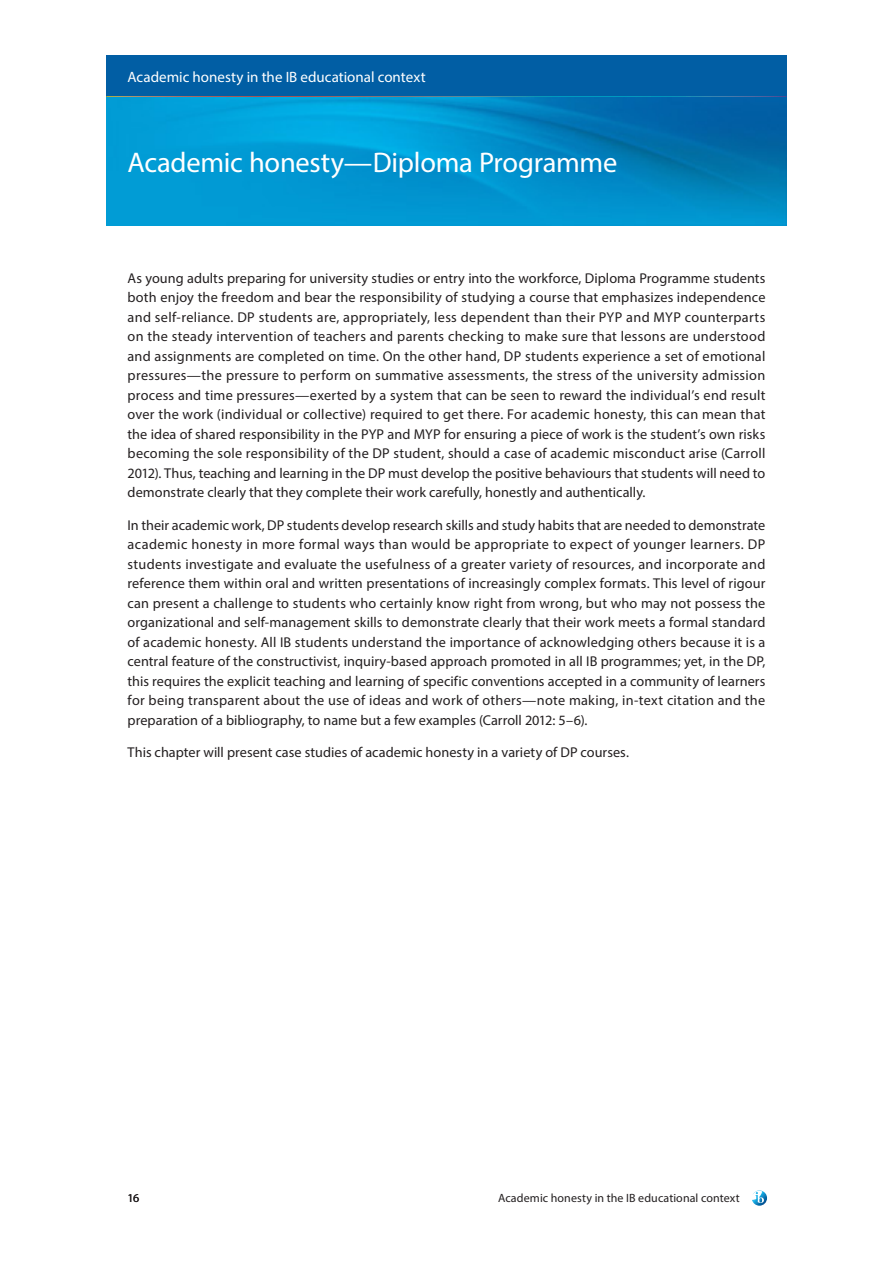
<style>
.page{position:relative;width:893px;height:1263px;background:#fff}
.page>*{position:absolute;margin:0;border:0;box-sizing:border-box;transform-origin:0 0}
.Heading_2{font:28.5px "Myriad Pro";letter-spacing:-.01em;color:#fff}
.Heading_1{font:15px "Myriad Pro";color:#fff}
.Body{font:14.25px/19.5px "Myriad Pro";letter-spacing:.005em;color:#231f20;text-align:justify}
.t1{font:12px "Myriad Pro";letter-spacing:.01em;color:#231f20}
</style>
<div class="page">
<div style="left:106px;top:55px;width:681px;height:43px;background:#015ea4"></div>
<hr style="left:106px;top:96px;width:681px;height:3px;background:#fff">
<svg style="left:752px;top:1190px;width:15px;height:16px"></svg>
<img style="left:106px;top:98px;width:681px;height:127px">
<p class="Heading_1" style="left:128px;top:67px;width:300px">Academic honesty in the IB educational context</p>
<p class="Heading_2" style="left:128px;top:145px;width:491px">Academic honesty—Diploma Programme</p>
<p class="Body" style="left:128px;top:268px;width:639px">As young adults preparing for university studies or entry into the workforce, Diploma Programme students both enjoy the freedom and bear the responsibility of studying a course that emphasizes independence and self-reliance. DP students are, appropriately, less dependent than their PYP and MYP counterparts on the steady intervention of teachers and parents checking to make sure that lessons are understood and assignments are completed on time. On the other hand, DP students experience a set of emotional pressures—the pressure to perform on summative assessments, the stress of the university admission process and time pressures—exerted by a system that can be seen to reward the individual’s end result over the work (individual or collective) required to get there. For academic honesty, this can mean that the idea of shared responsibility in the PYP and MYP for ensuring a piece of work is the student’s own risks becoming the sole responsibility of the DP student, should a case of academic misconduct arise (Carroll 2012). Thus, teaching and learning in the DP must develop the positive behaviours that students will need to demonstrate clearly that they complete their work carefully, honestly and authentically.</p>
<p class="Body" style="left:128px;top:515px;width:639px">In their academic work, DP students develop research skills and study habits that are needed to demonstrate academic honesty in more formal ways than would be appropriate to expect of younger learners. DP students investigate and evaluate the usefulness of a greater variety of resources, and incorporate and reference them within oral and written presentations of increasingly complex formats. This level of rigour can present a challenge to students who certainly know right from wrong, but who may not possess the organizational and self-management skills to demonstrate clearly that their work meets a formal standard of academic honesty. All IB students understand the importance of acknowledging others because it is a central feature of the constructivist, inquiry-based approach promoted in all IB programmes; yet, in the DP, this requires the explicit teaching and learning of specific conventions accepted in a community of learners for being transparent about the use of ideas and work of others—note making, in-text citation and the preparation of a bibliography, to name but a few examples (Carroll 2012: 5–6).</p>
<p class="Body" style="left:128px;top:742px;width:503px">This chapter will present case studies of academic honesty in a variety of DP courses.</p>
<p class="t1" style="left:128px;top:1190px;width:13px">16</p>
<p class="t1" style="left:498px;top:1190px;width:243px">Academic honesty in the IB educational context</p>
</div>
